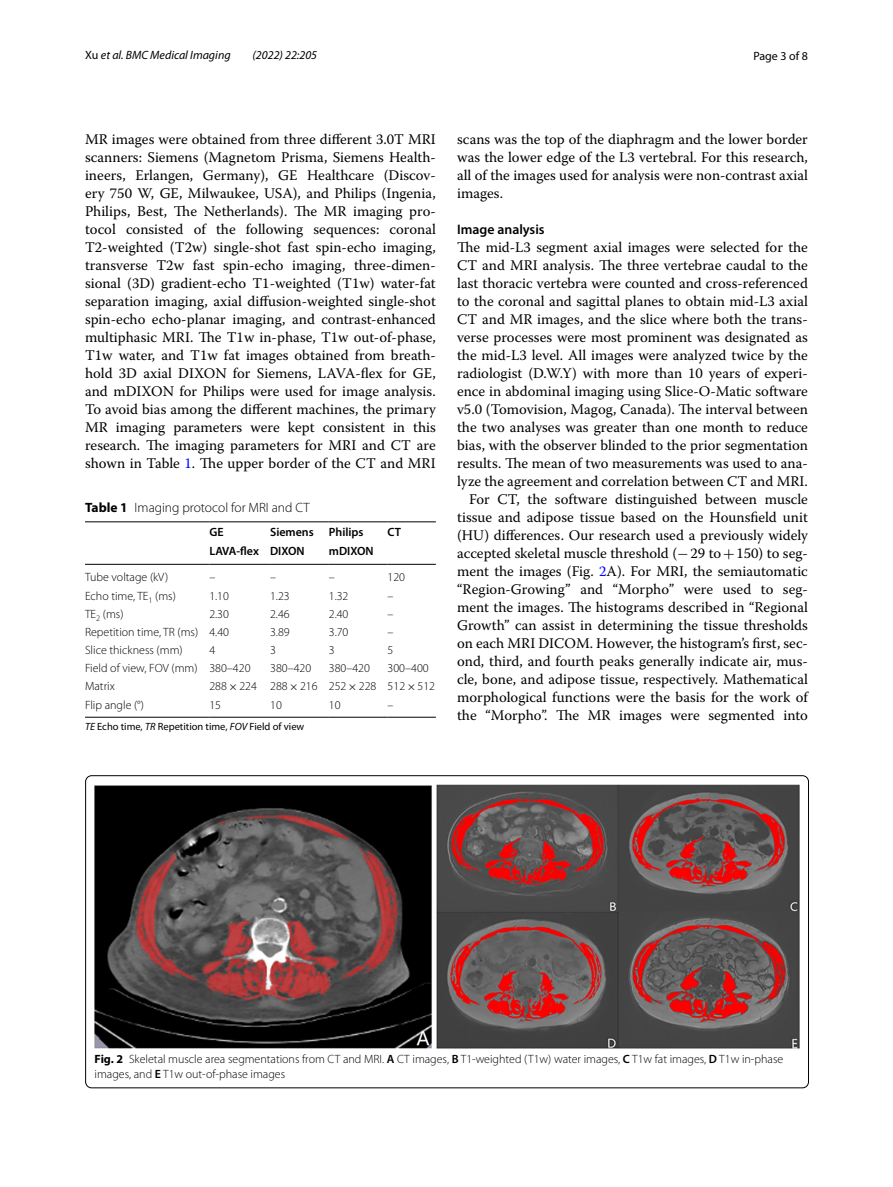
<style>
.page{position:relative;width:893px;height:1187px;background:#fff}
.page>*{position:absolute;margin:0;border:0;box-sizing:border-box;transform-origin:0 0}
.t1{font:14.7px/18px "Warnock Pro";color:#000;text-align:justify}
.t2{font:600 13.8px "Myriad Pro";color:#000}
.t3{font:300 13.5px "Myriad Pro";color:#000}
.t4{font:300 12px/15px "Myriad Pro";color:#000}
.t5{font:600 12px "Myriad Pro";color:#000}
.t6{font:italic 12px "Myriad Pro";color:#000}
.t7{font:12px "Myriad Pro";color:#000}
.t8{font:10.5px "Myriad Pro";color:#000}
.s1{font-style:normal}
.s2{color:#00f}
.s3{font-family:"MTSY"}
.s4{font-weight:700}
.s5{font-family:"MTSY";font-weight:400}
.s6{font-style:italic}
.s7{font-weight:600}
</style>
<div class="page">
<hr style="left:85px;top:521px;width:124px;height:1px;background:#000">
<hr style="left:85px;top:564px;width:124px;height:1px;background:#000">
<hr style="left:209px;top:521px;width:61px;height:1px;background:#000">
<hr style="left:270px;top:521px;width:59px;height:1px;background:#000">
<hr style="left:329px;top:521px;width:59px;height:1px;background:#000">
<hr style="left:388px;top:521px;width:48px;height:1px;background:#000">
<hr style="left:388px;top:564px;width:48px;height:1px;background:#000">
<hr style="left:209px;top:564px;width:61px;height:1px;background:#000">
<hr style="left:270px;top:564px;width:59px;height:1px;background:#000">
<hr style="left:329px;top:564px;width:59px;height:1px;background:#000">
<hr style="left:85px;top:717px;width:124px;height:1px;background:#000">
<hr style="left:209px;top:717px;width:61px;height:1px;background:#000">
<hr style="left:270px;top:717px;width:59px;height:1px;background:#000">
<hr style="left:329px;top:717px;width:59px;height:1px;background:#000">
<hr style="left:388px;top:717px;width:48px;height:1px;background:#000">
<img style="left:94px;top:784px;width:706px;height:263px">
<p class="t6" style="left:85px;top:48px;width:147px"><span class="s1">Xu</span> et al. BMC Medical Imaging</p>
<p class="t6" style="left:253px;top:48px;width:66px">(2022) 22:205</p>
<p class="t7" style="left:753px;top:48px;width:56px">Page 3 of 8</p>
<p class="t1" style="left:85px;top:130px;width:352px">MR images were obtained from three different 3.0T MRI scanners: Siemens (Magnetom Prisma, Siemens Health&shy;ineers, Erlangen, Germany), GE Healthcare (Discov&shy;ery 750 W, GE, Milwaukee, USA), and Philips (Ingenia, Philips, Best, The Netherlands). The MR imaging pro&shy;tocol consisted of the following sequences: coronal T2-weighted (T2w) single-shot fast spin-echo imaging, transverse T2w fast spin-echo imaging, three-dimen&shy;sional (3D) gradient-echo T1-weighted (T1w) water-fat separation imaging, axial diffusion-weighted single-shot spin-echo echo-planar imaging, and contrast-enhanced multiphasic MRI. The T1w in-phase, T1w out-of-phase, T1w water, and T1w fat images obtained from breath&shy;hold 3D axial DIXON for Siemens, LAVA-flex for GE, and mDIXON for Philips were used for image analysis.<br>To avoid bias among the different machines, the primary MR imaging parameters were kept consistent in this research. The imaging parameters for MRI and CT are shown in Table <span class="s2">1</span>. The upper border of the CT and MRI</p>
<p class="t1" style="left:457px;top:130px;width:352px">scans was the top of the diaphragm and the lower border was the lower edge of the L3 vertebral. For this research, all of the images used for analysis were non-contrast axial images.</p>
<p class="t2" style="left:457px;top:220px;width:89px">Image analysis</p>
<p class="t1" style="left:457px;top:238px;width:352px;text-align:right">The mid-L3 segment axial images were selected for the CT and MRI analysis. The three vertebrae caudal to the last thoracic vertebra were counted and cross-referenced to the coronal and sagittal planes to obtain mid-L3 axial CT and MR images, and the slice where both the trans&shy;verse processes were most prominent was designated as the mid-L3 level. All images were analyzed twice by the radiologist (D.W.Y) with more than 10 years of experi&shy;ence in abdominal imaging using Slice-O-Matic software v5.0 (Tomovision, Magog, Canada). The interval between the two analyses was greater than one month to reduce bias, with the observer blinded to the prior segmentation results. The mean of two measurements was used to ana&shy;lyze the agreement and correlation between CT and MRI.<br>For CT, the software distinguished between muscle tissue and adipose tissue based on the Hounsfield unit (HU) differences. Our research used a previously widely accepted skeletal muscle threshold (<span class="s3">−</span>29 to<span class="s3">+</span>150) to seg&shy;ment the images (Fig. <span class="s2">2</span>A). For MRI, the semiautomatic “Region-Growing” and “Morpho” were used to seg&shy;ment the images. The histograms described in “Regional Growth” can assist in determining the tissue thresholds on each MRI DICOM. However, the histogram’s first, sec&shy;ond, third, and fourth peaks generally indicate air, mus&shy;cle, bone, and adipose tissue, respectively. Mathematical morphological functions were the basis for the work of the “Morpho”. The MR images were segmented into</p>
<p class="t3" style="left:85px;top:500px;width:226px"><span class="s4">Table 1</span> Imaging protocol for MRI and CT</p>
<p class="t5" style="left:209px;top:524px;width:16px">GE</p>
<p class="t5" style="left:270px;top:524px;width:45px">Siemens</p>
<p class="t5" style="left:329px;top:524px;width:36px">Philips</p>
<p class="t5" style="left:388px;top:524px;width:15px">CT</p>
<p class="t5" style="left:209px;top:543px;width:97px">LAVA-flex DIXON</p>
<p class="t5" style="left:329px;top:543px;width:46px">mDIXON</p>
<p class="t4" style="left:85px;top:570px;width:85px">Tube voltage (kV)</p>
<p class="t4" style="left:209px;top:570px;width:7px">–</p>
<p class="t4" style="left:270px;top:570px;width:7px">–</p>
<p class="t4" style="left:329px;top:570px;width:7px">–</p>
<p class="t4" style="left:388px;top:570px;width:19px">120</p>
<p class="t4" style="left:85px;top:588px;width:92px">Echo time, TE<sub>1</sub> (ms)</p>
<p class="t4" style="left:209px;top:588px;width:21px">1.10</p>
<p class="t4" style="left:270px;top:588px;width:21px">1.23</p>
<p class="t4" style="left:329px;top:588px;width:21px">1.32</p>
<p class="t4" style="left:388px;top:588px;width:7px">–</p>
<p class="t4" style="left:85px;top:606px;width:40px">TE<sub>2</sub> (ms)</p>
<p class="t4" style="left:209px;top:606px;width:21px">2.30</p>
<p class="t4" style="left:270px;top:606px;width:21px">2.46</p>
<p class="t4" style="left:329px;top:606px;width:21px">2.40</p>
<p class="t4" style="left:388px;top:606px;width:7px">–</p>
<p class="t4" style="left:85px;top:624px;width:145px">Repetition time, TR (ms) 4.40</p>
<p class="t4" style="left:270px;top:624px;width:21px">3.89</p>
<p class="t4" style="left:329px;top:624px;width:21px">3.70</p>
<p class="t4" style="left:388px;top:624px;width:7px">–</p>
<p class="t4" style="left:85px;top:642px;width:99px">Slice thickness (mm)</p>
<p class="t4" style="left:209px;top:642px;width:7px">4</p>
<p class="t4" style="left:270px;top:642px;width:7px">3</p>
<p class="t4" style="left:329px;top:642px;width:7px">3</p>
<p class="t4" style="left:388px;top:642px;width:7px">5</p>
<p class="t4" style="left:85px;top:661px;width:167px">Field of view, FOV (mm) 380–420</p>
<p class="t4" style="left:270px;top:661px;width:43px">380–420</p>
<p class="t4" style="left:329px;top:661px;width:43px">380–420</p>
<p class="t4" style="left:388px;top:661px;width:43px">300–400</p>
<p class="t4" style="left:85px;top:679px;width:31px">Matrix</p>
<p class="t4" style="left:209px;top:679px;width:227px">288<span class="s5">×</span>224 288<span class="s5">×</span>216 252<span class="s5">×</span>228 512<span class="s5">×</span>512</p>
<p class="t4" style="left:85px;top:697px;width:60px">Flip angle (°)</p>
<p class="t4" style="left:209px;top:697px;width:13px">15</p>
<p class="t4" style="left:270px;top:697px;width:13px">10</p>
<p class="t4" style="left:329px;top:697px;width:13px">10</p>
<p class="t4" style="left:388px;top:697px;width:7px">–</p>
<p class="t8" style="left:85px;top:720px;width:221px"><span class="s6">TE</span> Echo time, <span class="s6">TR</span> Repetition time, <span class="s6">FOV</span> Field of view</p>
<p class="t4" style="left:95px;top:1051px;width:690px"><span class="s4">Fig. 2</span> Skeletal muscle area segmentations from CT and MRI. <span class="s7">A</span> CT images, <span class="s7">B</span> T1-weighted (T1w) water images, <span class="s7">C</span> T1w fat images, <span class="s7">D</span> T1w in-phase images, and <span class="s7">E</span> T1w out-of-phase images</p>
</div>
